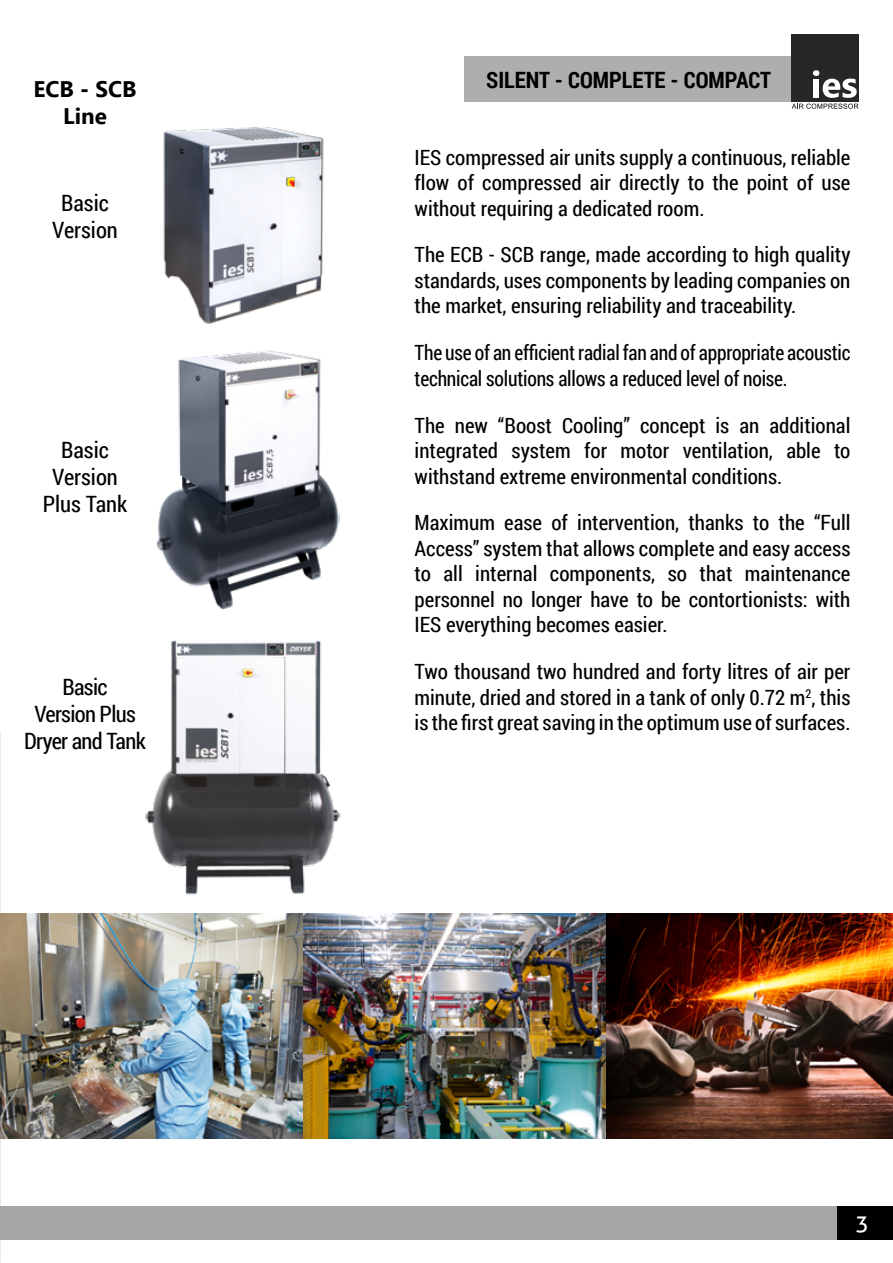
<style>
.page{position:relative;width:893px;height:1263px;background:#fff}
.page>*{position:absolute;margin:0;border:0;box-sizing:border-box;transform-origin:0 0}
.t1{font:22.5px/27px "Roboto Condensed";color:#000;text-align:center}
.t2{font:22.5px/27px "Roboto Condensed";letter-spacing:-.02em;color:#000;text-align:center}
.t3{font:700 22.5px "Roboto Condensed";color:#000}
.t4{font:700 22.5px/27px "Ebrima";color:#000;text-align:center}
.t5{font:22.5px "Aller";color:#fff}
.t6{font:21px/25.5px "Roboto Condensed";color:#000;text-align:justify}
.t7{font:21px/25.5px "Roboto Condensed";color:#000;scale:.93 1}
</style>
<div class="page">
<div style="left:791px;top:34px;width:68px;height:68px;background:#252728"></div>
<svg style="left:792px;top:104px;width:67px;height:5px"></svg>
<svg style="left:813px;top:70px;width:44px;height:28px"></svg>
<div style="left:0;top:1206px;width:893px;height:33px;background:#a6a5a5"></div>
<div style="left:837px;top:1206px;width:56px;height:33px;background:#000"></div>
<img style="left:0;top:913px;width:893px;height:225px">
<div style="left:465px;top:56px;width:326px;height:46px;background:#aeaeae"></div>
<img style="left:163px;top:127px;width:161px;height:197px">
<img style="left:156px;top:350px;width:183px;height:260px">
<img style="left:145px;top:640px;width:196px;height:255px">
<p class="t4" style="left:34px;top:74px;width:105px">ECB - SCB<br>Line</p>
<p class="t1" style="left:52px;top:188px;width:67px">Basic<br>Version</p>
<p class="t1" style="left:43px;top:435px;width:86px">Basic<br>Version<br>Plus Tank</p>
<p class="t2" style="left:24px;top:673px;width:123px">Basic<br>Version Plus<br>Dryer and Tank</p>
<p class="t3" style="left:486px;top:64px;width:286px">SILENT - COMPLETE - COMPACT</p>
<p class="t6" style="left:415px;top:144px;width:437px">IES compressed air units supply a continuous, reliable flow of compressed air directly to the point of use without requiring a dedicated room.</p>
<p class="t6" style="left:415px;top:242px;width:437px">The ECB - SCB range, made according to high quality standards, uses components by leading companies on the market, ensuring reliability and traceability.</p>
<p class="t7" style="left:415px;top:339px;width:470px">The use of an efficient radial fan and of appropriate acoustic technical solutions allows a reduced level of noise.</p>
<p class="t6" style="left:415px;top:412px;width:437px">The new “Boost Cooling” concept is an additional integrated system for motor ventilation, able to withstand extreme environmental conditions.</p>
<p class="t6" style="left:415px;top:509px;width:437px">Maximum ease of intervention, thanks to the “Full Access” system that allows complete and easy access to all internal components, so that maintenance personnel no longer have to be contortionists: with IES everything becomes easier.</p>
<p class="t6" style="left:415px;top:658px;width:437px">Two thousand two hundred and forty litres of air per minute, dried and stored in a tank of only 0.72 m<sup>2</sup>, this is the first great saving in the optimum use of surfaces.</p>
<p class="t5" style="left:855px;top:1209px;width:15px">3</p>
</div>
